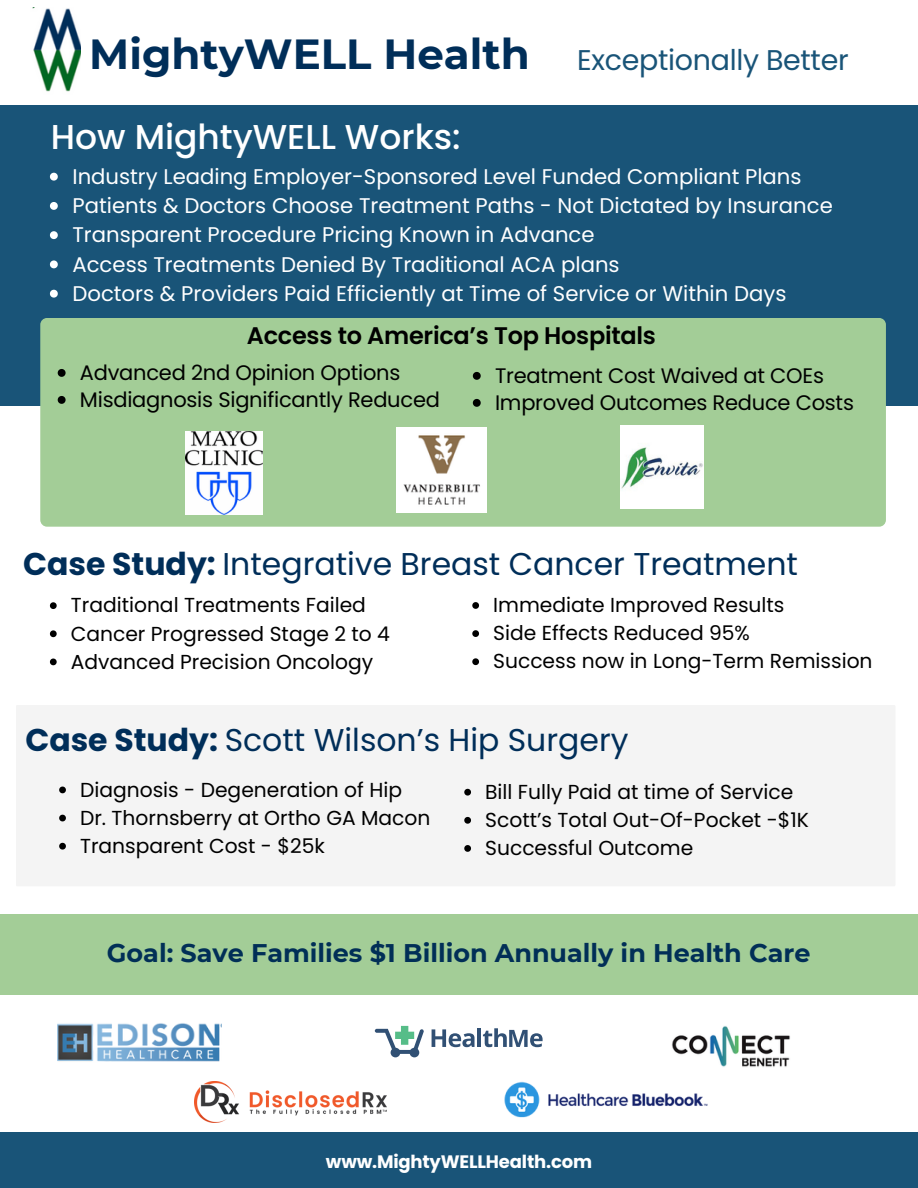
<style>
.page{position:relative;width:918px;height:1188px;background:#fff}
.page>*{position:absolute;margin:0;border:0;box-sizing:border-box;transform-origin:0 0}
.t1{font:700 42px "Montserrat";color:#002e59}
.t2{font:500 34.5px "Poppins";color:#fff}
.t3{font:31.5px "Poppins";color:#002e59}
.t4{font:28.5px "Poppins";letter-spacing:-.01em;color:#195478}
.t5{font:700 25.5px "Montserrat";color:#012f57}
.t6{font:600 24px "Poppins";letter-spacing:-.01em;color:#000}
.t7{font:21.15px "Poppins";color:#fff}
.t8{font:21px "Poppins";letter-spacing:-.01em;color:#000}
.t9{font:20.25px "Poppins";color:#000}
.t10{font:700 18px "Poppins";letter-spacing:-.01em;color:#fff}
.s1{font-weight:700}
</style>
<div class="page">
<div style="left:0;top:1132px;width:918px;height:56px;background:#195478"></div>
<div style="left:0;top:105px;width:918px;height:301px;background:#195478"></div>
<div style="left:40px;top:318px;width:846px;height:209px;background:#a3cd97;border-radius:7px"></div>
<img style="left:186px;top:431px;width:76px;height:83px">
<img style="left:396px;top:427px;width:90px;height:86px">
<img style="left:620px;top:425px;width:83px;height:83px">
<div style="left:16px;top:705px;width:879px;height:181px;background:#f4f4f4"></div>
<div style="left:0;top:914px;width:918px;height:81px;background:#a3cd97"></div>
<img style="left:504px;top:1081px;width:204px;height:37px">
<img style="left:671px;top:1026px;width:119px;height:41px">
<svg style="left:432px;top:1029px;width:43px;height:18px"></svg>
<hr style="left:478px;top:1028px;width:3px;height:19px;background:#315074">
<svg style="left:483px;top:1028px;width:60px;height:19px"></svg>
<svg style="left:375px;top:1026px;width:49px;height:28px"></svg>
<div style="left:391px;top:1048px;width:9px;height:9px;background:#315074;border-radius:50%"></div>
<div style="left:410px;top:1048px;width:9px;height:9px;background:#315074;border-radius:50%"></div>
<img style="left:58px;top:1023px;width:164px;height:39px">
<img style="left:195px;top:1082px;width:191px;height:40px">
<img style="left:32px;top:8px;width:48px;height:84px">
<svg style="left:50px;top:173px;width:8px;height:8px"></svg>
<svg style="left:50px;top:202px;width:8px;height:8px"></svg>
<svg style="left:50px;top:231px;width:8px;height:8px"></svg>
<svg style="left:50px;top:260px;width:8px;height:8px"></svg>
<svg style="left:50px;top:290px;width:8px;height:8px"></svg>
<svg style="left:58px;top:369px;width:8px;height:8px"></svg>
<svg style="left:58px;top:396px;width:8px;height:8px"></svg>
<svg style="left:473px;top:372px;width:8px;height:8px"></svg>
<svg style="left:473px;top:399px;width:8px;height:8px"></svg>
<svg style="left:50px;top:602px;width:7px;height:7px"></svg>
<svg style="left:50px;top:630px;width:7px;height:7px"></svg>
<svg style="left:50px;top:659px;width:7px;height:6px"></svg>
<svg style="left:472px;top:602px;width:7px;height:7px"></svg>
<svg style="left:472px;top:630px;width:7px;height:7px"></svg>
<svg style="left:472px;top:658px;width:7px;height:7px"></svg>
<svg style="left:59px;top:787px;width:7px;height:6px"></svg>
<svg style="left:59px;top:815px;width:7px;height:6px"></svg>
<svg style="left:59px;top:843px;width:7px;height:7px"></svg>
<svg style="left:464px;top:789px;width:7px;height:7px"></svg>
<svg style="left:464px;top:817px;width:7px;height:7px"></svg>
<svg style="left:464px;top:845px;width:7px;height:7px"></svg>
<h5 class="t1" style="left:89px;top:28px;width:442px">MightyWELL Health</h5>
<p class="t4" style="left:577px;top:41px;width:273px">Exceptionally Better</p>
<p class="t2" style="left:51px;top:113px;width:411px">How MightyWELL Works:</p>
<p class="t7" style="left:72px;top:162px;width:731px">Industry Leading Employer-Sponsored Level Funded Compliant Plans</p>
<p class="t7" style="left:72px;top:191px;width:762px">Patients &amp; Doctors Choose Treatment Paths - Not Dictated by Insurance</p>
<p class="t7" style="left:72px;top:220px;width:524px">Transparent Procedure Pricing Known in Advance</p>
<p class="t7" style="left:72px;top:250px;width:549px">Access Treatments Denied By Traditional ACA plans</p>
<p class="t7" style="left:72px;top:279px;width:715px">Doctors &amp; Providers Paid Efficiently at Time of Service or Within Days</p>
<p class="t6" style="left:247px;top:319px;width:411px">Access to America’s Top Hospitals</p>
<h3 class="t8" style="left:80px;top:358px;width:322px">Advanced 2nd Opinion Options</h3>
<p class="t8" style="left:80px;top:385px;width:362px">Misdiagnosis Significantly Reduced</p>
<p class="t8" style="left:495px;top:361px;width:330px">Treatment Cost Waived at COEs</p>
<p class="t8" style="left:495px;top:388px;width:360px">Improved Outcomes Reduce Costs</p>
<p class="t3" style="left:23px;top:542px;width:776px"><span class="s1">Case Study:</span> Integrative Breast Cancer Treatment</p>
<p class="t9" style="left:71px;top:591px;width:297px">Traditional Treatments Failed</p>
<h3 class="t9" style="left:71px;top:619px;width:321px">Cancer Progressed Stage 2 to 4</h3>
<p class="t9" style="left:71px;top:647px;width:304px">Advanced Precision Oncology</p>
<p class="t9" style="left:493px;top:591px;width:293px">Immediate Improved Results</p>
<p class="t9" style="left:493px;top:619px;width:258px">Side Effects Reduced 95%</p>
<p class="t9" style="left:493px;top:647px;width:381px">Success now in Long-Term Remission</p>
<p class="t3" style="left:25px;top:718px;width:605px"><span class="s1">Case Study:</span> Scott Wilson’s Hip Surgery</p>
<h5 class="t9" style="left:80px;top:775px;width:323px">Diagnosis - Degeneration of Hip</h5>
<p class="t9" style="left:80px;top:804px;width:352px">Dr. Thornsberry at Ortho GA Macon</p>
<p class="t9" style="left:80px;top:832px;width:246px">Transparent Cost - $25k</p>
<p class="t9" style="left:485px;top:778px;width:310px">Bill Fully Paid at time of Service</p>
<p class="t9" style="left:485px;top:806px;width:325px">Scott’s Total Out-Of-Pocket -$1K</p>
<p class="t9" style="left:485px;top:834px;width:210px">Successful Outcome</p>
<p class="t5" style="left:107px;top:937px;width:705px">Goal: Save Families $1 Billion Annually in Health Care</p>
<p class="t10" style="left:326px;top:1149px;width:268px">www.MightyWELLHealth.com</p>
</div>
